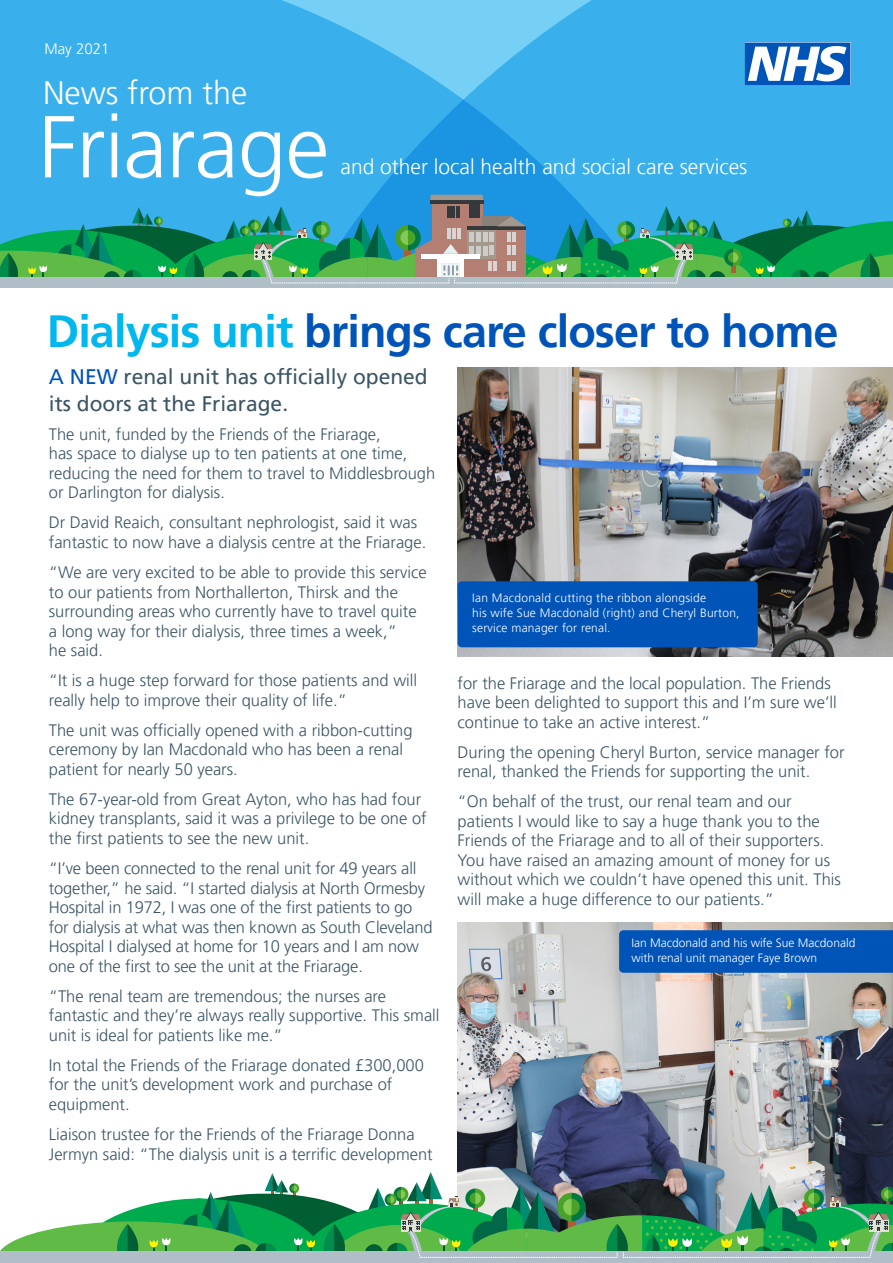
<style>
.page{position:relative;width:893px;height:1263px;background:#fff}
.page>*{position:absolute;margin:0;border:0;box-sizing:border-box;transform-origin:0 0}
.t1{font:300 87.75px "Frutiger LT Pro";letter-spacing:-.01em;color:#fff}
.t2{font:700 45px "Frutiger LT Pro";letter-spacing:-.02em;color:#0054b8}
.t3{font:300 32.4px "Frutiger LT Pro";color:#fff}
.t4{font:21px/27px "Frutiger LT Pro";color:#3b5566}
.t5{font:300 21px "Frutiger LT Pro";color:#fff}
.t6{font:300 16.5px/19.5px "Frutiger LT Pro";color:#3b5566}
.t7{font:300 15px "Frutiger LT Pro";color:#fff}
.Para{font:300 12px/15px "Frutiger LT Pro";letter-spacing:.02em;color:#fff}
.Para-2{font:300 12px/15px "Frutiger LT Pro";color:#fff}
.s1{color:#00b7ee}
.s2{color:#0054b8}
</style>
<div class="page">
<img style="left:458px;top:923px;width:435px;height:249px">
<div style="left:794px;top:0;width:99px;height:195px;background:#39afeb"></div>
<svg style="left:0;top:0;width:794px;height:195px;background:#3cb0eb"></svg>
<svg style="left:0;top:195px;width:893px;height:93px;background:#43a397"></svg>
<hr style="left:493px;top:261px;width:4px;height:10px;background:#d9d3d1">
<hr style="left:488px;top:261px;width:4px;height:10px;background:#d9d3d1">
<div style="left:421px;top:254px;width:59px;height:5px;background:#fff"></div>
<svg style="left:0;top:1172px;width:893px;height:91px"></svg>
<svg style="left:745px;top:43px;width:105px;height:42px"></svg>
<img style="left:458px;top:368px;width:435px;height:288px">
<div style="left:458px;top:581px;width:300px;height:66px;background:#0054b8;border-radius:4px"></div>
<div style="left:619px;top:930px;width:274px;height:43px;background:#0054b8"></div>
<p class="t7" style="left:44px;top:40px;width:67px">May 2021</p>
<p class="t3" style="left:43px;top:74px;width:206px">News from the</p>
<p class="t1" style="left:38px;top:96px;width:293px">Friarage</p>
<p class="t5" style="left:341px;top:154px;width:408px">and other local health and social care services</p>
<p class="t2" style="left:47px;top:305px;width:793px"><span class="s1">Dialysis unit</span> brings care closer to home</p>
<p class="t4" style="left:49px;top:363px;width:380px"><span class="s2">A NEW</span> renal unit has officially opened its doors at the Friarage.</p>
<p class="t6" style="left:49px;top:424px;width:388px">The unit, funded by the Friends of the Friarage,<br>has space to dialyse up to ten patients at one time, reducing the need for them to travel to Middlesbrough or Darlington for dialysis.</p>
<p class="t6" style="left:49px;top:513px;width:379px">Dr David Reaich, consultant nephrologist, said it was fantastic to now have a dialysis centre at the Friarage.</p>
<p class="t6" style="left:49px;top:563px;width:379px">“We are very excited to be able to provide this service to our patients from Northallerton, Thirsk and the surrounding areas who currently have to travel quite a long way for their dialysis, three times a week,”<br>he said.</p>
<p class="t6" style="left:49px;top:671px;width:370px">“It is a huge step forward for those patients and will really help to improve their quality of life.”</p>
<p class="t6" style="left:49px;top:720px;width:365px">The unit was officially opened with a ribbon-cutting ceremony by Ian Macdonald who has been a renal patient for nearly 50 years.</p>
<p class="t6" style="left:49px;top:789px;width:379px">The 67-year-old from Great Ayton, who has had four kidney transplants, said it was a privilege to be one of the first patients to see the new unit.</p>
<p class="t6" style="left:49px;top:859px;width:385px">“I’ve been connected to the renal unit for 49 years all together,” he said. “I started dialysis at North Ormesby Hospital in 1972, I was one of the first patients to go for dialysis at what was then known as South Cleveland Hospital I dialysed at home for 10 years and I am now one of the first to see the unit at the Friarage.</p>
<p class="t6" style="left:49px;top:986px;width:392px">“The renal team are tremendous; the nurses are fantastic and they’re always really supportive. This small unit is ideal for patients like me.”</p>
<p class="t6" style="left:49px;top:1055px;width:377px">In total the Friends of the Friarage donated £300,000 for the unit’s development work and purchase of equipment.</p>
<p class="t6" style="left:49px;top:1125px;width:385px">Liaison trustee for the Friends of the Friarage Donna<br>Jermyn said: “The dialysis unit is a terrific development</p>
<p class="Para" style="left:472px;top:591px;width:269px">Ian Macdonald cutting the ribbon alongside<br>his wife Sue Macdonald (right) and Cheryl Burton, service manager for renal.</p>
<p class="t6" style="left:458px;top:673px;width:381px">for the Friarage and the local population. The Friends have been delighted to support this and I’m sure we’ll continue to take an active interest.”</p>
<p class="t6" style="left:458px;top:742px;width:388px">During the opening Cheryl Burton, service manager for renal, thanked the Friends for supporting the unit.</p>
<p class="t6" style="left:458px;top:792px;width:385px">“On behalf of the trust, our renal team and our patients I would like to say a huge thank you to the Friends of the Friarage and to all of their supporters.<br>You have raised an amazing amount of money for us without which we couldn’t have opened this unit. This will make a huge difference to our patients.”</p>
<p class="Para-2" style="left:631px;top:935px;width:225px">Ian Macdonald and his wife Sue Macdonald with renal unit manager Faye Brown</p>
</div>
